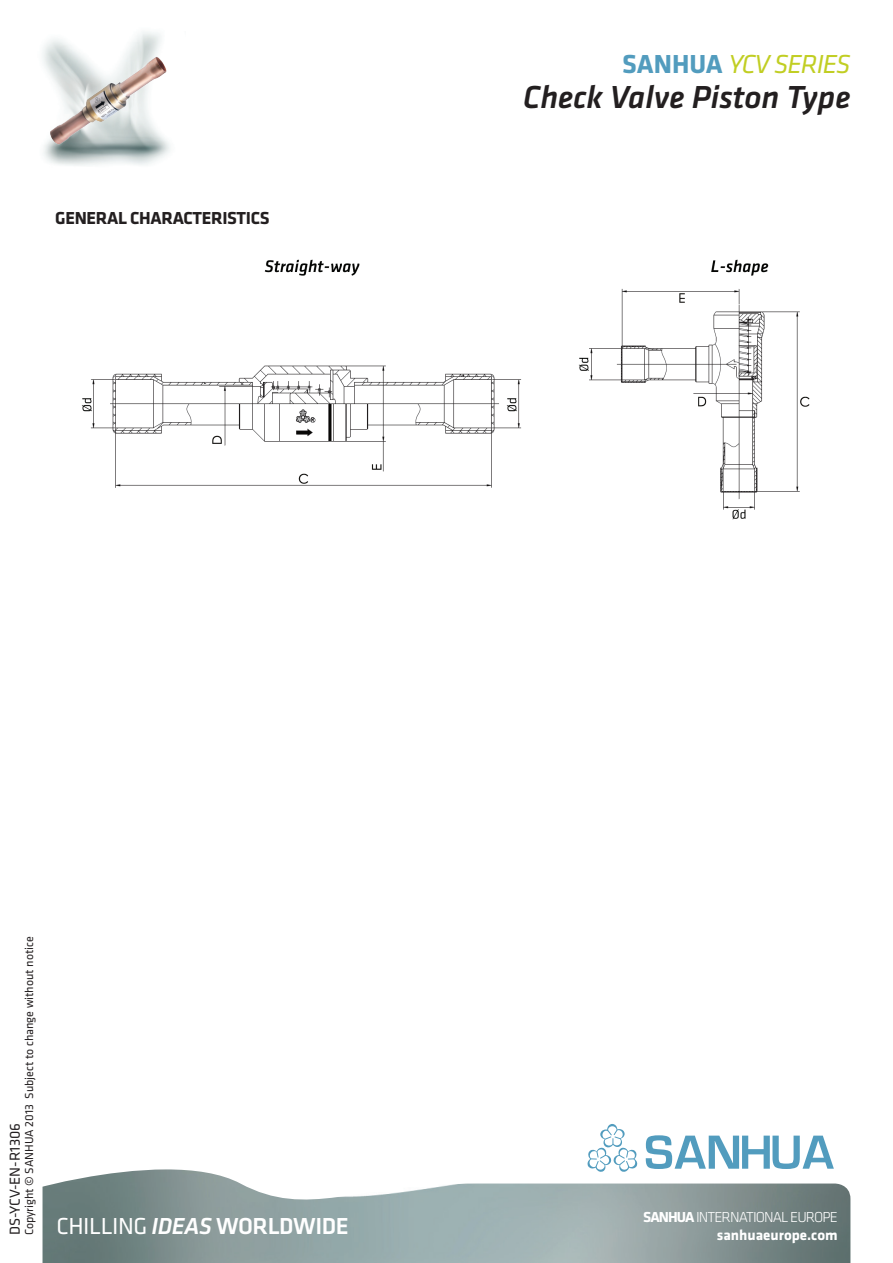
<style>
.page{position:relative;width:893px;height:1263px;background:#fff}
.page>*{position:absolute;margin:0;border:0;box-sizing:border-box;transform-origin:0 0}
.t1{font:italic 500 33px "Klavika";color:#231f20}
.t2{font:italic 27px "Klavika";letter-spacing:-.04em;color:#c1ce23}
.t3{font:500 24px "Klavika";letter-spacing:-.02em;color:#fff}
.t4{font:700 18px "Klavika";letter-spacing:-.02em;color:#231f20}
.t5{font:300 15px "Klavika";color:#fff}
.t6{font:700 15px "Klavika";color:#fff}
.t7{font:15px "Klavika";color:#231f20}
.t8{font:12px "Klavika";color:#231f20}
.s1{font-weight:700;font-style:normal;color:#529cbe}
.s2{font-weight:400}
.s3{font-style:italic}
.s4{font-weight:700}
</style>
<div class="page">
<img style="left:42px;top:31px;width:128px;height:135px">
<img style="left:42px;top:55px;width:126px;height:91px">
<img style="left:43px;top:1169px;width:807px;height:94px">
<svg style="left:646px;top:1135px;width:188px;height:34px"></svg>
<svg style="left:588px;top:1124px;width:49px;height:48px"></svg>
<img style="left:82px;top:259px;width:728px;height:261px">
<h3 class="t4" style="left:55px;top:208px;width:22px">Genera</h3>
<h3 class="t4" style="left:118px;top:208px;width:153px">l CHARACTERISTICS</h3>
<h2 class="t2" style="left:622px;top:50px;width:230px"><span class="s1">SANHUA</span> YCV SERIES</h2>
<h1 class="t1" style="left:523px;top:79px;width:329px">Check Valve Piston Type</h1>
<p class="t8" style="left:23px;top:1235px;width:301px;rotate:-90deg">Copyright © SANHUA 2013 Subject to change without notice</p>
<p class="t7" style="left:7px;top:1235px;width:114px;rotate:-90deg">DS-YCV-EN-R1306</p>
<h3 class="t3" style="left:57px;top:1213px;width:294px"><span class="s2">CHILLING</span> <span class="s3">IDEAS</span> WORLDWIDE</h3>
<p class="t5" style="left:643px;top:1208px;width:81px"><span class="s4">SANHUA</span> INTERNA</p>
<p class="t5" style="left:746px;top:1208px;width:15px">TIONAL</p>
<p class="t5" style="left:790px;top:1208px;width:9px">EUROPE</p>
<p class="t6" style="left:717px;top:1226px;width:122px">sanhuaeurope.com</p>
</div>
